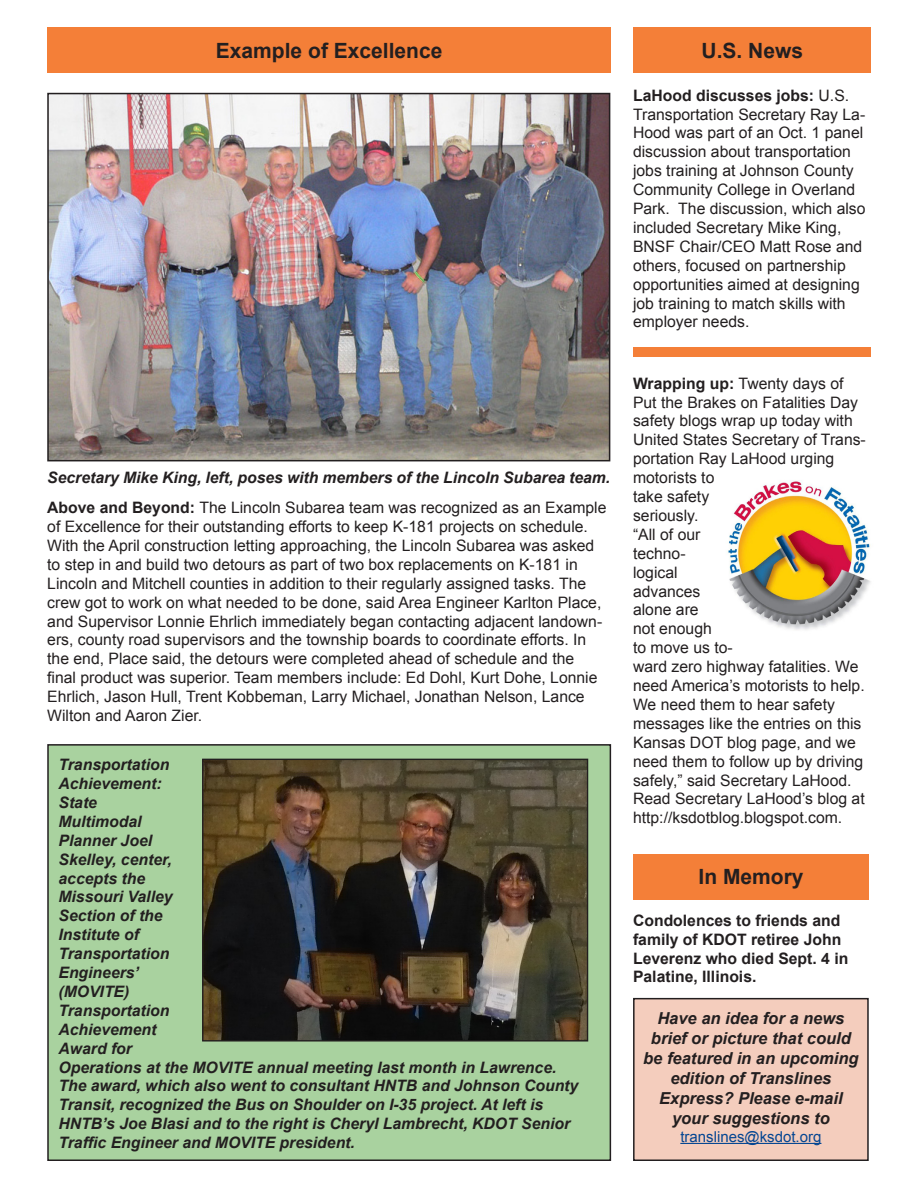
<style>
.page{position:relative;width:918px;height:1188px;background:#fff}
.page>*{position:absolute;margin:0;border:0;box-sizing:border-box;transform-origin:0 0}
.t1{font:700 21px "Arial";color:#231f20}
.t2{font:italic 700 16.5px/19.8px "Arial";color:#231f20;text-align:center}
.t3{font:15.75px/18.9px "Arial";color:#231f20}
.t4{font:italic 700 15.75px/18.9px "Arial";color:#231f20}
.t5{font:700 15.75px/18.9px "Arial";color:#231f20}
.t6{font:15px "Arial";color:#054692}
.s1{font-weight:700}
</style>
<div class="page">
<div style="left:47px;top:744px;width:564px;height:417px;background:#a9d29f;border:2px solid #231f20"></div>
<div style="left:633px;top:347px;width:238px;height:9px;background:#f47f38"></div>
<div style="left:634px;top:854px;width:235px;height:46px;background:#f47f38"></div>
<div style="left:47px;top:27px;width:563px;height:46px;background:#f47f38"></div>
<img style="left:50px;top:96px;width:557px;height:362px">
<div style="left:47px;top:93px;width:563px;height:368px;border:2px solid #231f20"></div>
<div style="left:633px;top:27px;width:238px;height:46px;background:#f47f38"></div>
<img style="left:728px;top:480px;width:143px;height:150px">
<img style="left:204px;top:761px;width:382px;height:279px">
<div style="left:202px;top:759px;width:386px;height:283px;border:1px solid #231f20"></div>
<div style="left:633px;top:998px;width:236px;height:163px;background:#f4cdbd;border:2px solid #231f20"></div>
<hr style="left:680px;top:1143px;width:141px;height:1px;background:#054692">
<p class="t1" style="left:216px;top:37px;width:228px">Example of Excellence</p>
<p class="t1" style="left:702px;top:37px;width:103px">U.S. News</p>
<p class="t4" style="left:47px;top:468px;width:565px">Secretary Mike King, left, poses with members of the Lincoln Subarea team.</p>
<p class="t3" style="left:47px;top:498px;width:561px"><span class="s1">Above and Beyond:</span> The Lincoln Subarea team was recognized as an Example of Excellence for their outstanding efforts to keep K-181 projects on schedule.<br>With the April construction letting approaching, the Lincoln Subarea was asked to step in and build two detours as part of two box replacements on K-181 in Lincoln and Mitchell counties in addition to their regularly assigned tasks. The crew got to work on what needed to be done, said Area Engineer Karlton Place, and Supervisor Lonnie Ehrlich immediately began contacting adjacent landown&shy;ers, county road supervisors and the township boards to coordinate efforts. In the end, Place said, the detours were completed ahead of schedule and the final product was superior. Team members include: Ed Dohl, Kurt Dohe, Lonnie Ehrlich, Jason Hull, Trent Kobbeman, Larry Michael, Jonathan Nelson, Lance Wilton and Aaron Zier.</p>
<p class="t4" style="left:58px;top:756px;width:521px">Transportation<br>Achievement:<br>State<br>Multimodal<br>Planner Joel<br>Skelley, center,<br>accepts the<br>Missouri Valley<br>Section of the<br>Institute of<br>Transportation<br>Engineers’<br>(MOVITE)<br>Transportation<br>Achievement<br>Award for<br>Operations at the MOVITE annual meeting last month in Lawrence.<br>The award, which also went to consultant HNTB and Johnson County<br>Transit, recognized the Bus on Shoulder on I-35 project. At left is<br>HNTB’s Joe Blasi and to the right is Cheryl Lambrecht, KDOT Senior<br>Traffic Engineer and MOVITE president.</p>
<p class="t3" style="left:633px;top:86px;width:234px"><span class="s1">LaHood discusses jobs:</span> U.S.<br>Transportation Secretary Ray La-<br>Hood was part of an Oct. 1 panel discussion about transportation jobs training at Johnson County<br>Community College in Overland<br>Park. The discussion, which also included Secretary Mike King,<br>BNSF Chair/CEO Matt Rose and others, focused on partnership opportunities aimed at designing job training to match skills with employer needs.</p>
<p class="t3" style="left:633px;top:374px;width:234px"><span class="s1">Wrapping up:</span> Twenty days of<br>Put the Brakes on Fatalities Day safety blogs wrap up today with<br>United States Secretary of Trans&shy;portation Ray LaHood urging motorists to<br>take safety<br>seriously.<br>“All of our<br>techno-<br>logical<br>advances<br>alone are<br>not enough<br>to move us to-<br>ward zero highway fatalities. We need America’s motorists to help.<br>We need them to hear safety messages like the entries on this<br>Kansas DOT blog page, and we need them to follow up by driving safely,” said Secretary LaHood.<br>Read Secretary LaHood’s blog at http://ksdotblog.blogspot.com.</p>
<p class="t1" style="left:699px;top:862px;width:107px">In Memory</p>
<p class="t5" style="left:633px;top:911px;width:217px">Condolences to friends and family of KDOT retiree John<br>Leverenz who died Sept. 4 in<br>Palatine, Illinois.</p>
<p class="t2" style="left:643px;top:1009px;width:217px">Have an idea for a news brief or picture that could be featured in an upcoming edition of Translines<br>Express? Please e-mail your suggestions to</p>
<p class="t6" style="left:680px;top:1127px;width:143px">translines@ksdot.org</p>
</div>
